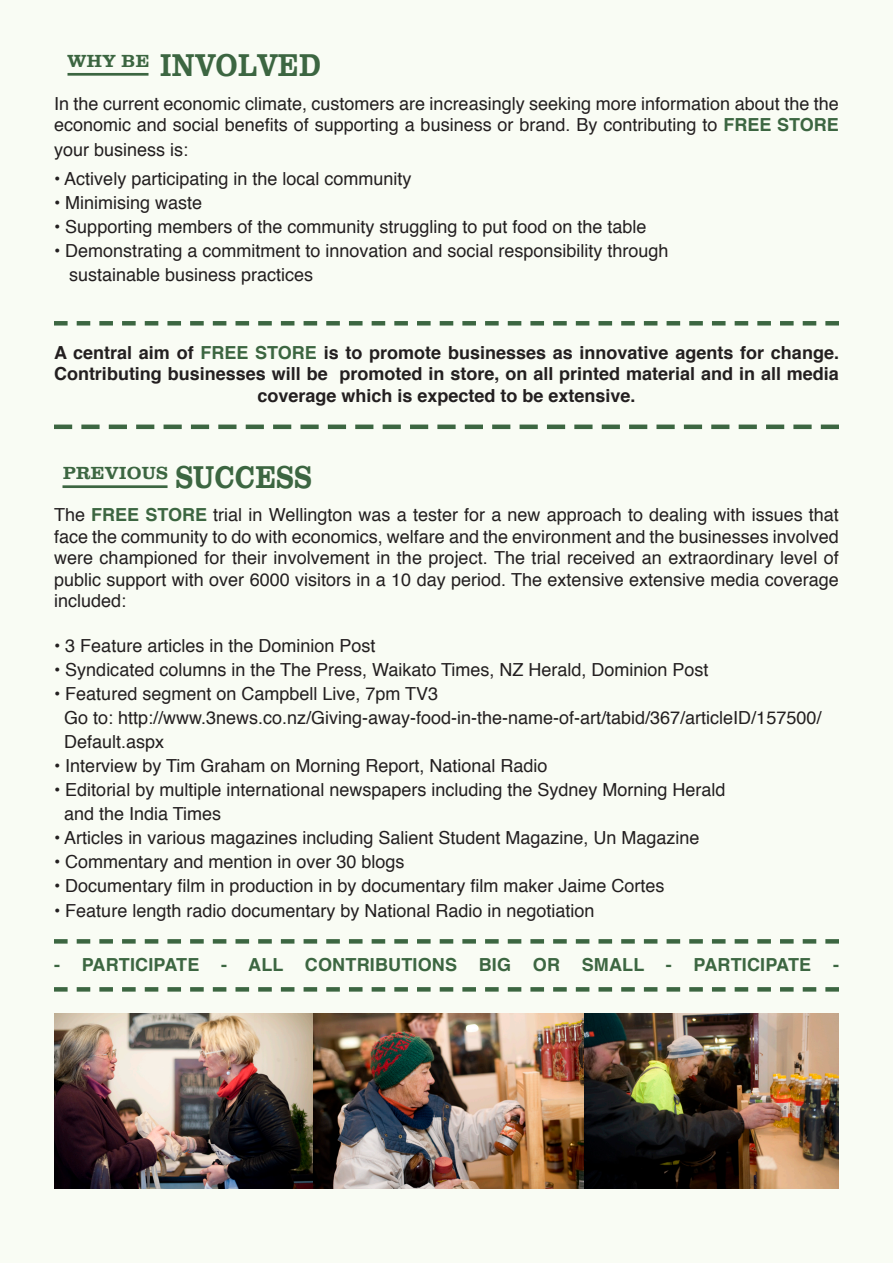
<style>
.page{position:relative;width:893px;height:1263px;background:#f9fcf4}
.page>*{position:absolute;margin:0;border:0;box-sizing:border-box;transform-origin:0 0}
.t1{font:32.4px "Clarendon";color:#3c6641;scale:.83 1}
.t2{font:18px/21.6px "Helvetica";color:#231f20}
.t3{font:700 18px/21.6px "Helvetica";color:#231f20;text-align:center}
.t4{font:700 18px "Helvetica";letter-spacing:.01em;color:#3c6641}
.t5{font:18px "Clarendon";letter-spacing:.01em;color:#3c6641}
.s1{font-weight:700;color:#3c6641}
.s2{color:#3c6641}
</style>
<div class="page">
<hr style="left:68px;top:73px;width:80px;height:3px;background:#3c6641">
<svg style="left:54px;top:321px;width:785px;height:5px"></svg>
<svg style="left:54px;top:425px;width:785px;height:4px"></svg>
<img style="left:54px;top:1013px;width:260px;height:175px">
<img style="left:583px;top:1013px;width:256px;height:175px">
<img style="left:314px;top:1013px;width:269px;height:175px">
<svg style="left:54px;top:987px;width:785px;height:5px"></svg>
<svg style="left:54px;top:939px;width:785px;height:5px"></svg>
<hr style="left:63px;top:485px;width:105px;height:3px;background:#3c6641">
<p class="t5" style="left:68px;top:51px;width:83px">WHY BE</p>
<p class="t1" style="left:160px;top:47px;width:196px">INVOLVED</p>
<p class="t2" style="left:54px;top:93px;width:786px">In the current economic climate, customers are increasingly seeking more information about the the economic and social benefits of supporting a business or brand. By contributing to <span class="s1">FREE STORE</span></p>
<p class="t2" style="left:54px;top:140px;width:136px">your business is:</p>
<p class="t2" style="left:54px;top:168px;width:359px">• Actively participating in the local community</p>
<p class="t2" style="left:54px;top:192px;width:150px">• Minimising waste</p>
<p class="t2" style="left:54px;top:216px;width:594px">• Supporting members of the community struggling to put food on the table</p>
<p class="t2" style="left:54px;top:240px;width:616px">• Demonstrating a commitment to innovation and social responsibility through</p>
<p class="t2" style="left:69px;top:264px;width:246px">sustainable business practices</p>
<p class="t3" style="left:54px;top:342px;width:786px">A central aim of <span class="s2">FREE STORE</span> is to promote businesses as innovative agents for change.<br>Contributing businesses will be promoted in store, on all printed material and in all media coverage which is expected to be extensive.</p>
<p class="t5" style="left:63px;top:463px;width:107px">PREVIOUS</p>
<p class="t1" style="left:176px;top:459px;width:166px">SUCCESS</p>
<p class="t2" style="left:54px;top:504px;width:786px;text-align:justify">The <span class="s1">FREE STORE</span> trial in Wellington was a tester for a new approach to dealing with issues that face the community to do with economics, welfare and the environment and the businesses involved were championed for their involvement in the project. The trial received an extraordinary level of public support with over 6000 visitors in a 10 day period. The extensive extensive media coverage included:</p>
<p class="t2" style="left:54px;top:635px;width:323px">• 3 Feature articles in the Dominion Post</p>
<p class="t2" style="left:54px;top:659px;width:656px">• Syndicated columns in the The Press, Waikato Times, NZ Herald, Dominion Post</p>
<p class="t2" style="left:54px;top:683px;width:386px">• Featured segment on Campbell Live, 7pm TV3</p>
<p class="t2" style="left:64px;top:707px;width:759px">Go to: http://www.3news.co.nz/Giving-away-food-in-the-name-of-art/tabid/367/articleID/157500/</p>
<p class="t2" style="left:64px;top:731px;width:102px">Default.aspx</p>
<p class="t2" style="left:54px;top:755px;width:495px">• Interview by Tim Graham on Morning Report, National Radio</p>
<p class="t2" style="left:54px;top:779px;width:673px">• Editorial by multiple international newspapers including the Sydney Morning Herald</p>
<p class="t2" style="left:64px;top:803px;width:159px">and the India Times</p>
<p class="t2" style="left:54px;top:827px;width:647px">• Articles in various magazines including Salient Student Magazine, Un Magazine</p>
<p class="t2" style="left:54px;top:851px;width:352px">• Commentary and mention in over 30 blogs</p>
<p class="t2" style="left:54px;top:875px;width:612px">• Documentary film in production in by documentary film maker Jaime Cortes</p>
<p class="t2" style="left:54px;top:901px;width:542px">• Feature length radio documentary by National Radio in negotiation</p>
<p class="t4" style="left:54px;top:950px;width:786px">- PARTICIPATE - ALL CONTRIBUTIONS BIG OR SMALL - PARTICIPATE -</p>
</div>
